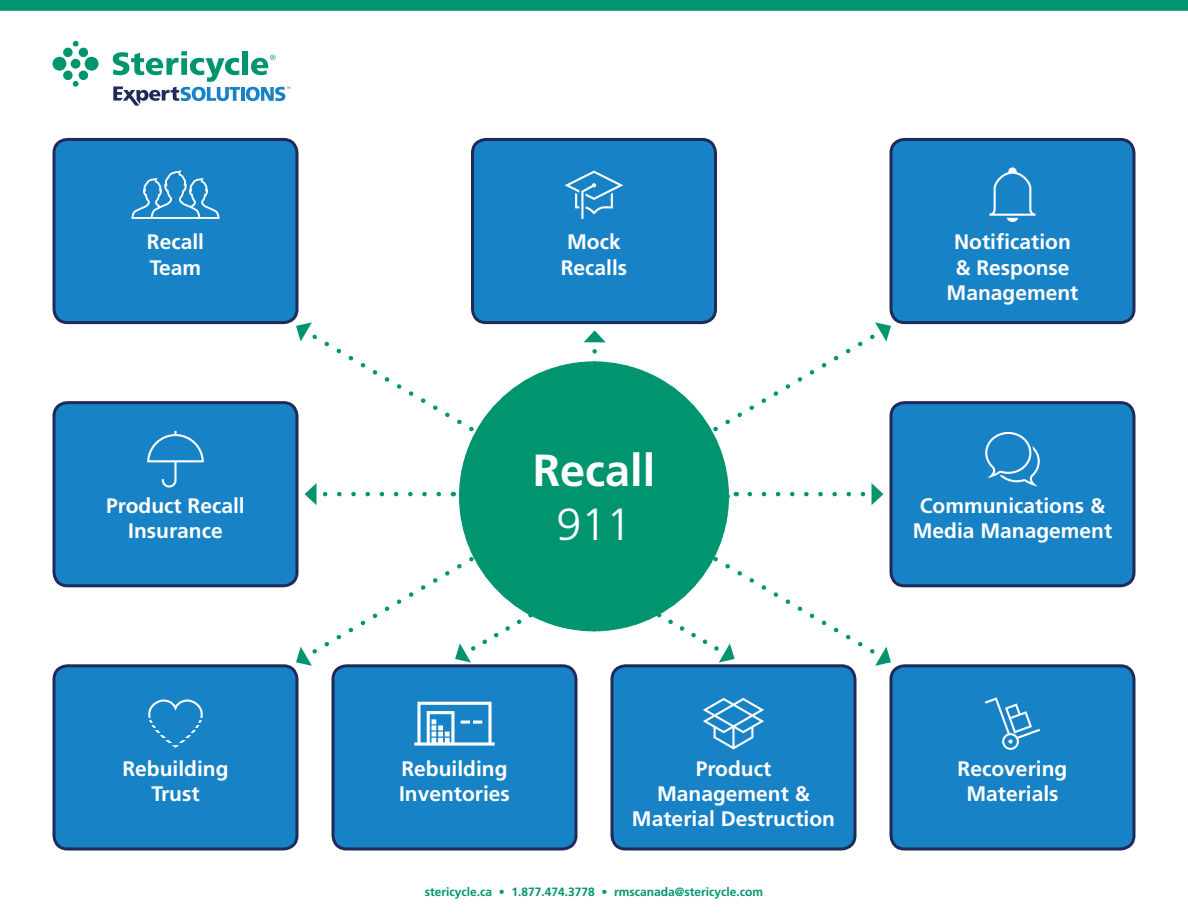
<style>
.page{position:relative;width:1188px;height:918px;background:#fff}
.page>*{position:absolute;margin:0;border:0;box-sizing:border-box;transform-origin:0 0}
.t1{font:700 45px "Frutiger LT Std";color:#fff}
.t2{font:300 45px "Frutiger LT Std";color:#fff}
.t3{font:700 21px/25.2px "Frutiger LT Std";color:#fff;text-align:center}
.t4{font:700 12px "Frutiger LT Std";color:#00956e}
</style>
<div class="page">
<div style="left:1px;top:1px;width:1186px;height:9px;background:#00956e"></div>
<div style="left:0;top:0;width:1188px;height:11px;border:2px solid #00956e"></div>
<div style="left:242px;top:51px;width:6px;height:24px;background:#00956e"></div>
<svg style="left:251px;top:55px;width:25px;height:20px"></svg>
<div style="left:85px;top:57px;width:14px;height:14px;background:#00956e;border-radius:50%"></div>
<div style="left:53px;top:57px;width:13px;height:14px;background:#00956e;border-radius:50%"></div>
<div style="left:63px;top:48px;width:10px;height:9px;background:#00956e;border-radius:50%"></div>
<div style="left:79px;top:48px;width:9px;height:9px;background:#00956e;border-radius:50%"></div>
<div style="left:63px;top:71px;width:10px;height:9px;background:#00956e;border-radius:50%"></div>
<div style="left:71px;top:59px;width:9px;height:10px;background:#00956e;border-radius:50%"></div>
<svg style="left:73px;top:41px;width:6px;height:6px"></svg>
<svg style="left:73px;top:81px;width:6px;height:6px"></svg>
<div style="left:79px;top:71px;width:9px;height:9px;background:#00956e;border-radius:50%"></div>
<svg style="left:113px;top:51px;width:127px;height:55px"></svg>
<hr style="left:241px;top:87px;width:3px;height:14px;background:#1782c5">
<svg style="left:246px;top:87px;width:44px;height:14px"></svg>
<svg style="left:296px;top:322px;width:595px;height:344px"></svg>
<div style="left:54px;top:139px;width:243px;height:184px;background:#1782c5;border-radius:14px"></div>
<div style="left:52px;top:138px;width:246px;height:186px;border:3px solid #1f2a59;border-radius:14px"></div>
<svg style="left:131px;top:171px;width:89px;height:48px"></svg>
<div style="left:472px;top:139px;width:244px;height:184px;background:#1782c5;border-radius:14px"></div>
<div style="left:471px;top:138px;width:246px;height:186px;border:3px solid #1f2a59;border-radius:14px"></div>
<svg style="left:565px;top:171px;width:58px;height:48px"></svg>
<div style="left:891px;top:139px;width:243px;height:184px;background:#1782c5;border-radius:14px"></div>
<div style="left:890px;top:138px;width:246px;height:186px;border:3px solid #1f2a59;border-radius:14px"></div>
<svg style="left:989px;top:167px;width:47px;height:55px"></svg>
<div style="left:891px;top:403px;width:243px;height:183px;background:#1782c5;border-radius:14px"></div>
<div style="left:890px;top:401px;width:246px;height:186px;border:3px solid #1f2a59;border-radius:14px"></div>
<svg style="left:985px;top:432px;width:55px;height:55px"></svg>
<div style="left:333px;top:666px;width:243px;height:183px;background:#1782c5;border-radius:14px"></div>
<div style="left:332px;top:664px;width:246px;height:187px;border:3px solid #1f2a59;border-radius:14px"></div>
<svg style="left:414px;top:702px;width:81px;height:44px"></svg>
<div style="left:612px;top:666px;width:243px;height:183px;background:#1782c5;border-radius:14px"></div>
<div style="left:610px;top:664px;width:246px;height:187px;border:3px solid #1f2a59;border-radius:14px"></div>
<svg style="left:703px;top:698px;width:61px;height:51px"></svg>
<div style="left:54px;top:666px;width:243px;height:183px;background:#1782c5;border-radius:14px"></div>
<div style="left:52px;top:664px;width:246px;height:187px;border:3px solid #1f2a59;border-radius:14px"></div>
<svg style="left:148px;top:699px;width:55px;height:49px"></svg>
<div style="left:54px;top:403px;width:243px;height:183px;background:#1782c5;border-radius:14px"></div>
<div style="left:52px;top:401px;width:246px;height:186px;border:3px solid #1f2a59;border-radius:14px"></div>
<svg style="left:147px;top:431px;width:57px;height:57px"></svg>
<div style="left:891px;top:666px;width:243px;height:183px;background:#1782c5;border-radius:14px"></div>
<div style="left:890px;top:664px;width:246px;height:187px;border:3px solid #1f2a59;border-radius:14px"></div>
<svg style="left:985px;top:697px;width:55px;height:53px"></svg>
<p class="t3" style="left:147px;top:230px;width:59px;text-align:left">Recall<br>Team</p>
<p class="t3" style="left:561px;top:230px;width:68px">Mock<br>Recalls</p>
<p class="t3" style="left:947px;top:230px;width:133px">Notification &amp; Response<br>Management</p>
<p class="t3" style="left:106px;top:493px;width:140px">Product Recall<br>Insurance</p>
<p class="t3" style="left:122px;top:756px;width:108px">Rebuilding<br>Trust</p>
<h1 class="t1" style="left:533px;top:444px;width:124px">Recall</h1>
<h1 class="t2" style="left:556px;top:499px;width:77px">911</h1>
<p class="t3" style="left:913px;top:493px;width:201px">Communications &amp;<br>Media Management</p>
<p class="t3" style="left:399px;top:756px;width:112px;text-align:left">Rebuilding<br>Inventories</p>
<p class="t3" style="left:632px;top:756px;width:205px">Product<br>Management &amp;<br>Material Destruction</p>
<p class="t4" style="left:425px;top:884px;width:340px">stericycle.ca • 1.877.474.3778 • rmscanada@stericycle.com</p>
<p class="t3" style="left:958px;top:756px;width:111px">Recovering<br>Materials</p>
</div>
